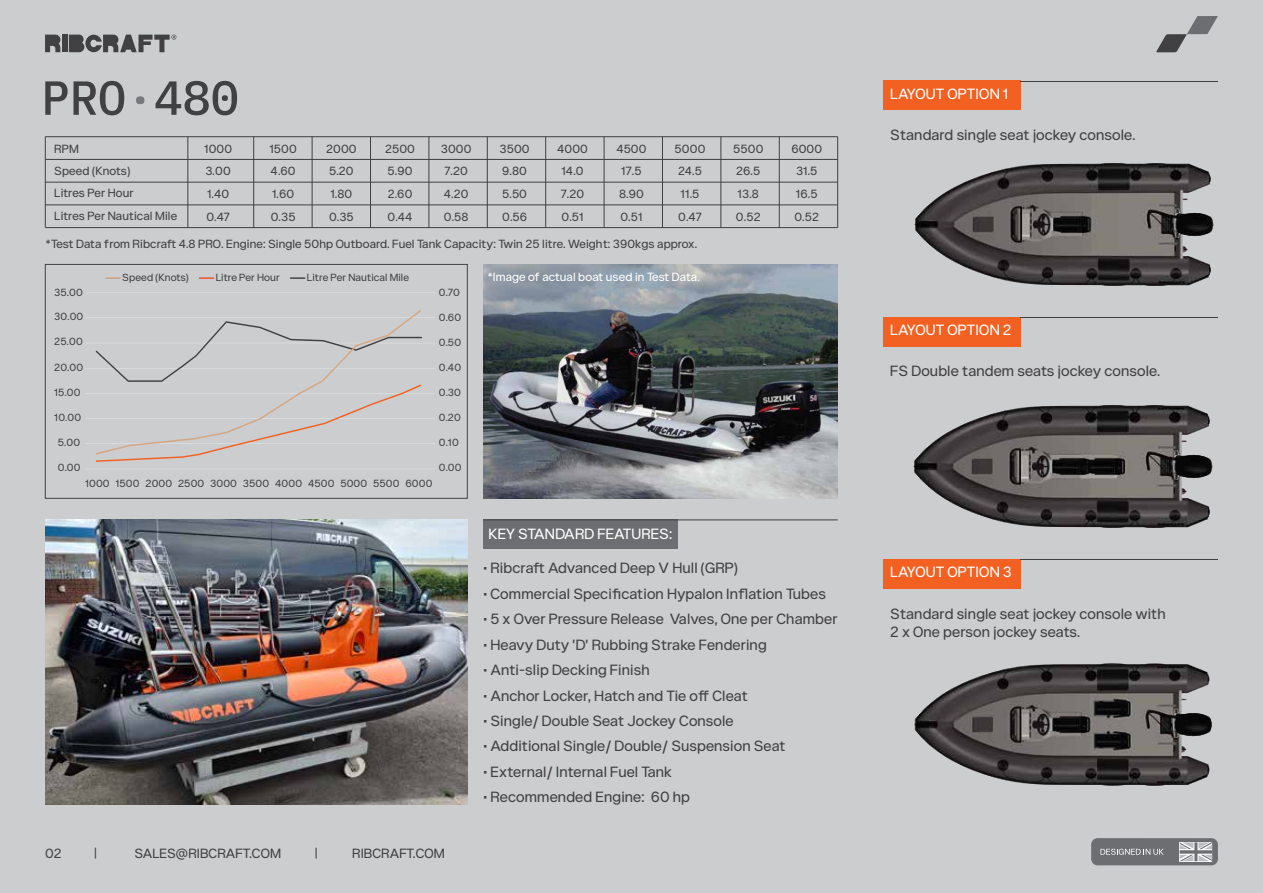
<style>
.page{position:relative;width:1263px;height:893px;background:#cbcdce}
.page>*{position:absolute;margin:0;border:0;box-sizing:border-box;transform-origin:0 0}
.t1{font:15px/18px "Catalogue";letter-spacing:.01em;color:#424042}
.t2{font:15px "Catalogue";letter-spacing:.01em;color:#fff}
.t3{font:13.5px "Catalogue";letter-spacing:.01em;color:#414042}
.t4{font:12px/22.4px "Catalogue";letter-spacing:.01em;color:#414042}
.t5{font:12px "Catalogue";letter-spacing:.01em;color:#fff}
.t6{font:10.5px "Catalogue";letter-spacing:.015em;color:#424042}
.t7{font:10.5px "Catalogue";letter-spacing:.01em;color:#434243}
</style>
<div class="page">
<svg style="left:1156px;top:16px;width:62px;height:36px"></svg>
<div style="left:62px;top:35px;width:5px;height:17px;background:#414042"></div>
<svg style="left:45px;top:35px;width:15px;height:17px"></svg>
<svg style="left:69px;top:35px;width:107px;height:17px"></svg>
<img style="left:914px;top:663px;width:298px;height:123px">
<div style="left:1091px;top:838px;width:127px;height:27px;background:#6d6e71;border-radius:6px"></div>
<svg style="left:1100px;top:849px;width:64px;height:6px"></svg>
<svg style="left:1179px;top:842px;width:33px;height:19px"></svg>
<div style="left:883px;top:559px;width:138px;height:29px;background:#f26122"></div>
<div style="left:483px;top:520px;width:195px;height:29px;background:#6d6e71"></div>
<hr style="left:45px;top:137px;width:1px;height:91px;background:#414042">
<hr style="left:188px;top:137px;width:1px;height:91px;background:#414042">
<hr style="left:45px;top:205px;width:793px;height:1px;background:#414042">
<hr style="left:45px;top:182px;width:793px;height:1px;background:#414042">
<hr style="left:45px;top:159px;width:793px;height:1px;background:#414042">
<hr style="left:45px;top:136px;width:793px;height:1px;background:#414042">
<hr style="left:45px;top:227px;width:793px;height:1px;background:#414042">
<hr style="left:253px;top:137px;width:1px;height:91px;background:#414042">
<hr style="left:312px;top:137px;width:1px;height:91px;background:#414042">
<hr style="left:370px;top:137px;width:1px;height:91px;background:#414042">
<hr style="left:429px;top:137px;width:1px;height:91px;background:#414042">
<hr style="left:487px;top:137px;width:1px;height:91px;background:#414042">
<hr style="left:545px;top:137px;width:1px;height:91px;background:#414042">
<hr style="left:604px;top:137px;width:1px;height:91px;background:#414042">
<hr style="left:662px;top:137px;width:1px;height:91px;background:#414042">
<hr style="left:721px;top:137px;width:1px;height:91px;background:#414042">
<hr style="left:779px;top:137px;width:1px;height:91px;background:#414042">
<hr style="left:837px;top:137px;width:1px;height:91px;background:#414042">
<img style="left:483px;top:264px;width:355px;height:234px">
<svg style="left:45px;top:81px;width:79px;height:34px"></svg>
<svg style="left:136px;top:96px;width:8px;height:8px"></svg>
<svg style="left:156px;top:81px;width:81px;height:34px"></svg>
<img style="left:913px;top:405px;width:300px;height:123px">
<div style="left:883px;top:317px;width:138px;height:29px;background:#f26122"></div>
<hr style="left:1021px;top:317px;width:197px;height:1px;background:#424042">
<img style="left:914px;top:163px;width:300px;height:123px">
<div style="left:883px;top:81px;width:138px;height:29px;background:#f26122"></div>
<hr style="left:1021px;top:81px;width:197px;height:1px;background:#424042">
<hr style="left:1021px;top:559px;width:197px;height:1px;background:#424042">
<svg style="left:86px;top:292px;width:349px;height:1px"></svg>
<svg style="left:96px;top:310px;width:325px;height:8px"></svg>
<svg style="left:86px;top:318px;width:349px;height:144px"></svg>
<svg style="left:105px;top:277px;width:16px;height:2px"></svg>
<svg style="left:199px;top:277px;width:15px;height:2px"></svg>
<svg style="left:290px;top:277px;width:15px;height:2px"></svg>
<div style="left:45px;top:264px;width:422px;height:234px;border:1px solid #424042"></div>
<img style="left:45px;top:520px;width:422px;height:285px">
<hr style="left:483px;top:520px;width:355px;height:1px;background:#424042">
<p class="t4" style="left:54px;top:139px;width:26px">RPM</p>
<p class="t4" style="left:204px;top:139px;width:30px">1000</p>
<p class="t4" style="left:269px;top:139px;width:29px">1500</p>
<p class="t4" style="left:326px;top:139px;width:32px">2000</p>
<p class="t4" style="left:385px;top:139px;width:31px">2500</p>
<p class="t4" style="left:441px;top:139px;width:32px">3000</p>
<p class="t4" style="left:500px;top:139px;width:32px">3500</p>
<p class="t4" style="left:557px;top:139px;width:32px">4000</p>
<p class="t4" style="left:616px;top:139px;width:32px">4500</p>
<p class="t4" style="left:675px;top:139px;width:32px">5000</p>
<p class="t4" style="left:791px;top:139px;width:32px">6000</p>
<p class="t4" style="left:733px;top:139px;width:32px">5500</p>
<p class="t4" style="left:54px;top:161px;width:124px">Speed (Knots)<br>Litres Per Hour<br>Litres Per Nautical Mile</p>
<p class="t4" style="left:46px;top:234px;width:653px">*Test Data from Ribcraft 4.8 PRO. Engine: Single 50hp Outboard. Fuel Tank Capacity: Twin 25 litre. Weight: 390kgs approx.</p>
<p class="t4" style="left:205px;top:161px;width:27px">3.00</p>
<p class="t4" style="left:271px;top:161px;width:27px">4.60</p>
<p class="t4" style="left:329px;top:161px;width:26px">5.20</p>
<p class="t4" style="left:388px;top:161px;width:26px">5.90</p>
<p class="t4" style="left:444px;top:161px;width:25px">7.20</p>
<p class="t4" style="left:502px;top:161px;width:26px">9.80</p>
<p class="t4" style="left:561px;top:161px;width:24px">14.0</p>
<p class="t4" style="left:621px;top:161px;width:22px">17.5</p>
<p class="t4" style="left:678px;top:161px;width:25px">24.5</p>
<p class="t4" style="left:796px;top:161px;width:23px">31.5</p>
<p class="t4" style="left:736px;top:161px;width:26px">26.5</p>
<p class="t4" style="left:207px;top:183px;width:24px">1.40</p>
<p class="t4" style="left:272px;top:183px;width:24px">1.60</p>
<p class="t4" style="left:330px;top:183px;width:23px">1.80</p>
<p class="t4" style="left:388px;top:183px;width:26px">2.60</p>
<p class="t4" style="left:444px;top:183px;width:26px">4.20</p>
<p class="t4" style="left:502px;top:183px;width:26px">5.50</p>
<p class="t4" style="left:561px;top:183px;width:25px">7.20</p>
<p class="t4" style="left:619px;top:183px;width:26px">8.90</p>
<p class="t4" style="left:680px;top:183px;width:21px">11.5</p>
<p class="t4" style="left:796px;top:183px;width:23px">16.5</p>
<p class="t4" style="left:738px;top:183px;width:23px">13.8</p>
<p class="t4" style="left:206px;top:206px;width:25px">0.47</p>
<p class="t4" style="left:271px;top:206px;width:26px">0.35</p>
<p class="t4" style="left:329px;top:206px;width:26px">0.35</p>
<p class="t4" style="left:387px;top:206px;width:27px">0.44</p>
<p class="t4" style="left:444px;top:206px;width:26px">0.58</p>
<p class="t4" style="left:502px;top:206px;width:26px">0.56</p>
<p class="t4" style="left:561px;top:206px;width:24px">0.51</p>
<p class="t4" style="left:620px;top:206px;width:24px">0.51</p>
<p class="t4" style="left:678px;top:206px;width:25px">0.47</p>
<p class="t4" style="left:794px;top:206px;width:26px">0.52</p>
<p class="t4" style="left:736px;top:206px;width:26px">0.52</p>
<p class="t6" style="left:54px;top:288px;width:30px">35.00</p>
<p class="t6" style="left:54px;top:313px;width:31px">30.00</p>
<p class="t6" style="left:54px;top:338px;width:30px">25.00</p>
<p class="t6" style="left:54px;top:363px;width:30px">20.00</p>
<p class="t6" style="left:54px;top:388px;width:28px">15.00</p>
<p class="t6" style="left:54px;top:414px;width:28px">10.00</p>
<p class="t6" style="left:58px;top:439px;width:24px">5.00</p>
<p class="t6" style="left:58px;top:464px;width:24px">0.00</p>
<p class="t7" style="left:122px;top:273px;width:68px">Speed (Knots)</p>
<p class="t7" style="left:216px;top:273px;width:66px">Litre Per Hour</p>
<p class="t7" style="left:307px;top:273px;width:104px">Litre Per Nautical Mile</p>
<p class="t6" style="left:439px;top:288px;width:23px">0.70</p>
<p class="t6" style="left:439px;top:313px;width:24px">0.60</p>
<p class="t6" style="left:439px;top:338px;width:24px">0.50</p>
<p class="t6" style="left:439px;top:364px;width:24px">0.40</p>
<p class="t6" style="left:439px;top:388px;width:24px">0.30</p>
<p class="t6" style="left:439px;top:414px;width:24px">0.20</p>
<p class="t6" style="left:439px;top:439px;width:21px">0.10</p>
<p class="t6" style="left:439px;top:464px;width:24px">0.00</p>
<p class="t6" style="left:85px;top:479px;width:349px">1000 1500 2000 2500 3000 3500 4000 4500 5000 5500 6000</p>
<p class="t3" style="left:45px;top:848px;width:18px">02</p>
<p class="t3" style="left:135px;top:848px;width:148px">SALES@RIBCRAFT.COM</p>
<p class="t3" style="left:315px;top:848px;width:4px">|</p>
<p class="t3" style="left:94px;top:848px;width:4px">|</p>
<p class="t3" style="left:352px;top:848px;width:94px">RIBCRAFT.COM</p>
<p class="t5" style="left:487px;top:272px;width:214px">*Image of actual boat used in Test Data.</p>
<p class="t2" style="left:488px;top:529px;width:185px">KEY STANDARD FEATURES:</p>
<p class="t1" style="left:483px;top:560px;width:256px">• Ribcraft Advanced Deep V Hull (GRP)</p>
<p class="t1" style="left:483px;top:586px;width:344px">• Commercial Specification Hypalon Inflation Tubes</p>
<p class="t1" style="left:483px;top:611px;width:356px">• 5 x Over Pressure Release Valves, One per Chamber</p>
<p class="t1" style="left:483px;top:637px;width:285px">• Heavy Duty 'D' Rubbing Strake Fendering</p>
<p class="t1" style="left:483px;top:662px;width:168px">• Anti-slip Decking Finish</p>
<p class="t1" style="left:483px;top:688px;width:266px">• Anchor Locker, Hatch and Tie off Cleat</p>
<p class="t1" style="left:483px;top:713px;width:252px">• Single/ Double Seat Jockey Console</p>
<p class="t1" style="left:483px;top:738px;width:304px">• Additional Single/ Double/ Suspension Seat</p>
<p class="t1" style="left:483px;top:764px;width:190px">• External/ Internal Fuel Tank</p>
<p class="t1" style="left:483px;top:789px;width:208px">• Recommended Engine: 60 hp</p>
<p class="t2" style="left:890px;top:88px;width:120px">LAYOUT OPTION 1</p>
<p class="t1" style="left:890px;top:127px;width:247px">Standard single seat jockey console.</p>
<p class="t2" style="left:890px;top:325px;width:123px">LAYOUT OPTION 2</p>
<p class="t1" style="left:890px;top:363px;width:272px">FS Double tandem seats jockey console.</p>
<p class="t2" style="left:890px;top:567px;width:123px">LAYOUT OPTION 3</p>
<p class="t1" style="left:890px;top:606px;width:277px">Standard single seat jockey console with<br>2 x One person jockey seats.</p>
</div>
